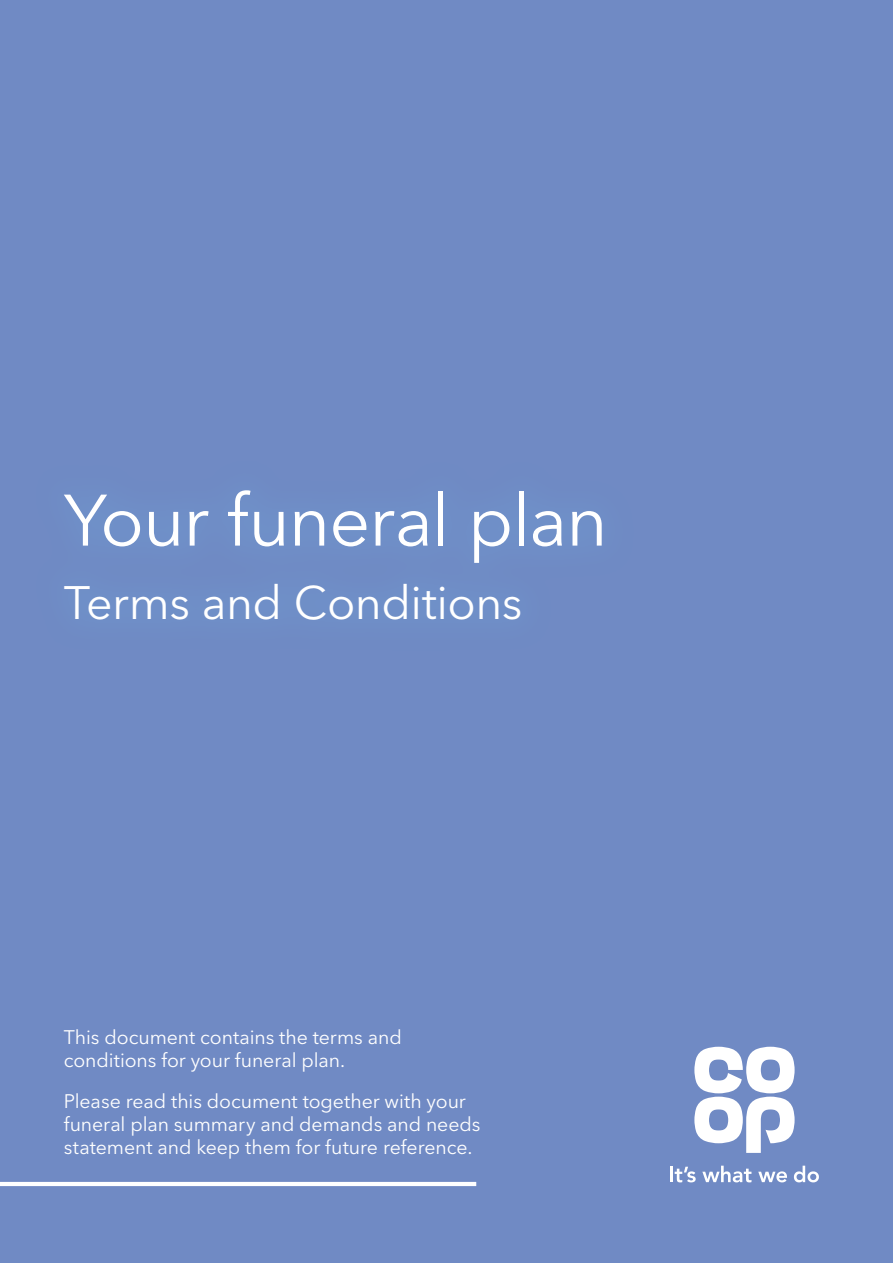
<style>
.page{position:relative;width:893px;height:1263px;background:#708ac4}
.page>*{position:absolute;margin:0;border:0;box-sizing:border-box;transform-origin:0 0}
.t1{font:72px "Avenir Next LT Pro";letter-spacing:-.02em;color:#fff}
.t2{font:46.5px "Avenir Next LT Pro";letter-spacing:-.01em;color:#fff}
.t3{font:19.5px/23.4px "Avenir Next LT Pro";letter-spacing:-.005em;color:#fff}
</style>
<div class="page">
<svg style="left:694px;top:1047px;width:101px;height:106px"></svg>
<hr style="left:670px;top:1167px;width:3px;height:15px;background:#fff">
<svg style="left:675px;top:1167px;width:21px;height:15px"></svg>
<svg style="left:702px;top:1166px;width:49px;height:16px"></svg>
<svg style="left:758px;top:1171px;width:29px;height:11px"></svg>
<svg style="left:794px;top:1166px;width:25px;height:16px"></svg>
<hr style="left:0;top:1182px;width:476px;height:4px;background:#fff">
<p class="t1" style="left:64px;top:477px;width:546px">Your funeral plan</p>
<p class="t2" style="left:64px;top:575px;width:460px">Terms and Conditions</p>
<p class="t3" style="left:64px;top:1025px;width:339px">This document contains the terms and conditions for your funeral plan.</p>
<p class="t3" style="left:64px;top:1089px;width:418px">Please read this document together with your funeral plan summary and demands and needs statement and keep them for future reference.</p>
</div>
